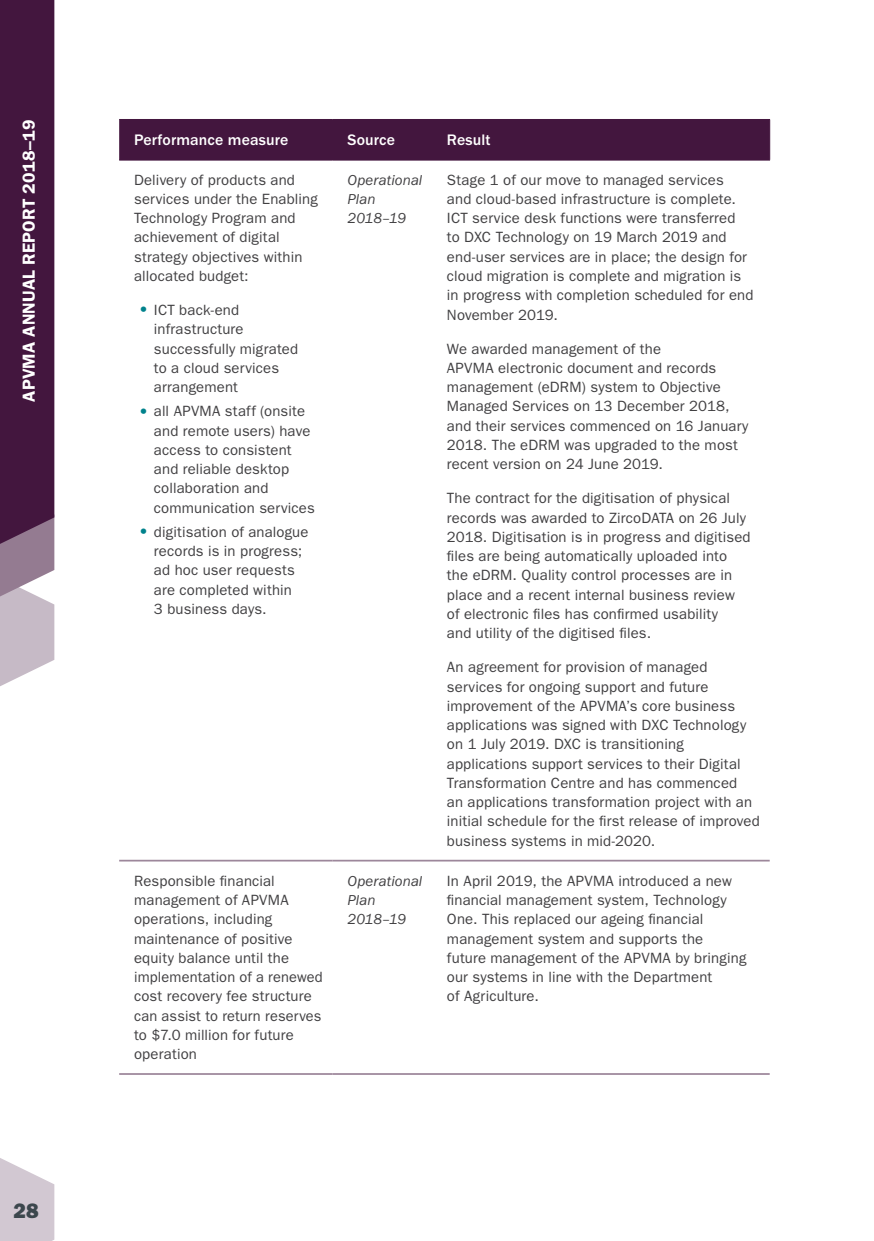
<style>
.page{position:relative;width:874px;height:1241px;background:#fff}
.page>*{position:absolute;margin:0;border:0;box-sizing:border-box;transform-origin:0 0}
.t1{font:21px "ITC Franklin Gothic Std Hvy";color:#3c474d}
.t2{font:600 17.5px "ITC Franklin Gothic Std";letter-spacing:.01em;color:#fff}
.Table_H1{font:500 15.75px "ITC Franklin Gothic Std";letter-spacing:.005em;color:#fff}
.Table_body{font:14.88px/19.2px "ITC Franklin Gothic Std";letter-spacing:.01em;color:#414042}
.Table_body-2{font:italic 14.88px/19.2px "ITC Franklin Gothic Std";letter-spacing:.005em;color:#414042}
.s1{font-size:31.5px;color:#00828c}
</style>
<div class="page">
<svg style="left:0;top:1158px;width:54px;height:82px"></svg>
<svg style="left:0;top:0;width:54px;height:686px;background:#5e3759"></svg>
<div style="left:119px;top:120px;width:650px;height:40px;background:#43163e"></div>
<hr style="left:332px;top:120px;width:1px;height:40px;background:#43163e">
<hr style="left:436px;top:120px;width:1px;height:40px;background:#43163e">
<hr style="left:769px;top:120px;width:1px;height:40px;background:#43163e">
<hr style="left:119px;top:119px;width:213px;height:1px;background:#43163e">
<hr style="left:332px;top:119px;width:105px;height:1px;background:#43163e">
<hr style="left:437px;top:119px;width:332px;height:1px;background:#43163e">
<hr style="left:119px;top:160px;width:213px;height:1px;background:#43163e">
<hr style="left:332px;top:160px;width:105px;height:1px;background:#43163e">
<hr style="left:437px;top:160px;width:332px;height:1px;background:#43163e">
<hr style="left:119px;top:859px;width:213px;height:2px;background:#9d879b">
<hr style="left:332px;top:859px;width:105px;height:2px;background:#9d879b">
<hr style="left:437px;top:859px;width:332px;height:2px;background:#9d879b">
<hr style="left:119px;top:1072px;width:213px;height:2px;background:#9d879b">
<hr style="left:332px;top:1072px;width:105px;height:2px;background:#9d879b">
<hr style="left:437px;top:1072px;width:332px;height:2px;background:#9d879b">
<p class="t2" style="left:18px;top:401px;width:283px;rotate:-90deg">APVMA ANNUAL REPORT 2018–19</p>
<h1 class="t1" style="left:13px;top:1198px;width:27px">28</h1>
<p class="Table_H1" style="left:134px;top:131px;width:156px">Performance measure</p>
<p class="Table_H1" style="left:347px;top:131px;width:49px">Source</p>
<p class="Table_H1" style="left:446px;top:131px;width:45px">Result</p>
<p class="Table_body" style="left:134px;top:170px;width:185px">Delivery of products and services under the Enabling<br>Technology Program and achievement of digital strategy objectives within allocated budget:</p>
<p class="Table_body" style="left:154px;top:300px;width:146px;text-indent:-20px"><span class="s1">•</span> ICT back-end infrastructure successfully migrated to a cloud services arrangement</p>
<p class="Table_body" style="left:154px;top:402px;width:162px;text-indent:-20px"><span class="s1">•</span> all APVMA staff (onsite and remote users) have access to consistent and reliable desktop collaboration and communication services</p>
<p class="Table_body" style="left:154px;top:522px;width:156px;text-indent:-20px"><span class="s1">•</span> digitisation of analogue records is in progress; ad hoc user requests are completed within<br>3 business days.</p>
<p class="Table_body-2" style="left:347px;top:170px;width:76px">Operational<br>Plan<br>2018–19</p>
<p class="Table_body" style="left:446px;top:170px;width:308px">Stage 1 of our move to managed services<br>and cloud-based infrastructure is complete.<br>ICT service desk functions were transferred<br>to DXC Technology on 19 March 2019 and end-user services are in place; the design for cloud migration is complete and migration is in progress with completion scheduled for end November 2019.</p>
<p class="Table_body" style="left:446px;top:339px;width:303px">We awarded management of the<br>APVMA electronic document and records management (eDRM) system to Objective Managed Services on 13 December 2018, and their services commenced on 16 January 2018. The eDRM was upgraded to the most recent version on 24 June 2019.</p>
<p class="Table_body" style="left:446px;top:488px;width:305px">The contract for the digitisation of physical records was awarded to ZircoDATA on 26 July 2018. Digitisation is in progress and digitised files are being automatically uploaded into the eDRM. Quality control processes are in place and a recent internal business review of electronic files has confirmed usability<br>and utility of the digitised files.</p>
<p class="Table_body" style="left:446px;top:657px;width:314px">An agreement for provision of managed services for ongoing support and future improvement of the APVMA’s core business applications was signed with DXC Technology on 1 July 2019. DXC is transitioning applications support services to their Digital Transformation Centre and has commenced<br>an applications transformation project with an initial schedule for the first release of improved business systems in mid-2020.</p>
<p class="Table_body" style="left:134px;top:871px;width:190px">Responsible financial management of APVMA operations, including maintenance of positive equity balance until the implementation of a renewed cost recovery fee structure can assist to return reserves to $7.0 million for future operation</p>
<p class="Table_body-2" style="left:347px;top:871px;width:76px">Operational<br>Plan<br>2018–19</p>
<p class="Table_body" style="left:446px;top:871px;width:301px">In April 2019, the APVMA introduced a new financial management system, Technology One. This replaced our ageing financial management system and supports the<br>future management of the APVMA by bringing our systems in line with the Department<br>of Agriculture.</p>
</div>
